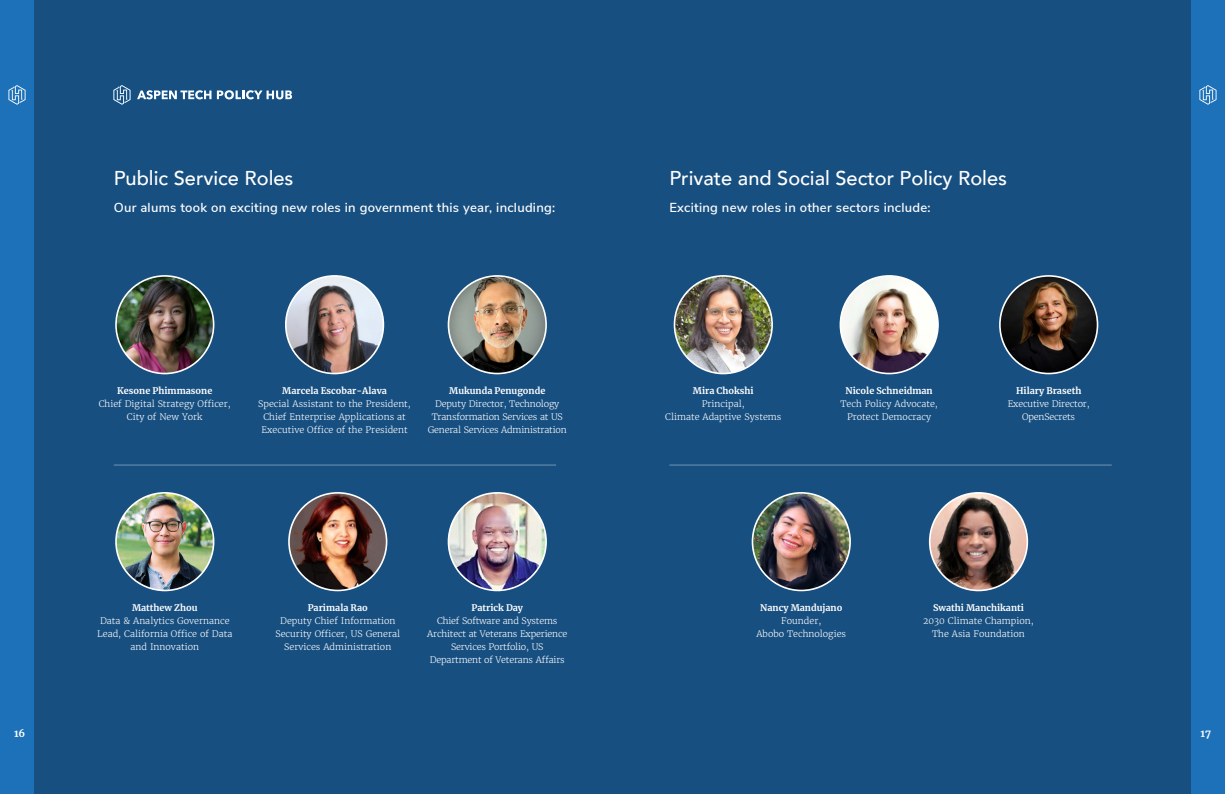
<style>
.page{position:relative;width:1225px;height:794px;background:#fff}
.page>*{position:absolute;margin:0;border:0;box-sizing:border-box;transform-origin:0 0}
.t1{font:500 20px "Avenir";color:#fff}
.t2{font:600 13px "Nunito Sans";letter-spacing:.02em;color:#fff}
.t3{font:700 10px "Merriweather";color:#fff}
.t4{font:300 9px/13px "Merriweather";color:#fff;text-align:center}
.t5{font:300 9px/13px "Merriweather";letter-spacing:-.02em;color:#fff;text-align:center}
.t6{font:700 9px "Merriweather";color:#fff}
</style>
<div class="page">
<div style="left:1191px;top:0;width:34px;height:794px;background:#1d71b8"></div>
<svg style="left:1199px;top:85px;width:17px;height:20px"></svg>
<div style="left:0;top:0;width:34px;height:794px;background:#1d71b8"></div>
<svg style="left:8px;top:85px;width:18px;height:20px"></svg>
<div style="left:34px;top:0;width:1157px;height:794px;background:#174f81"></div>
<img style="left:286px;top:276px;width:97px;height:97px;border-radius:49px">
<div style="left:285px;top:275px;width:99px;height:99px;border:2px solid #fff;border-radius:50%"></div>
<img style="left:840px;top:276px;width:98px;height:97px;border-radius:49px">
<div style="left:839px;top:275px;width:100px;height:99px;border:2px solid #fff;border-radius:50%"></div>
<img style="left:116px;top:276px;width:98px;height:97px;border-radius:49px">
<div style="left:115px;top:275px;width:99px;height:99px;border:2px solid #fff;border-radius:50%"></div>
<img style="left:674px;top:276px;width:98px;height:97px;border-radius:49px">
<div style="left:673px;top:275px;width:100px;height:99px;border:2px solid #fff;border-radius:50%"></div>
<img style="left:289px;top:493px;width:97px;height:97px;border-radius:49px">
<div style="left:288px;top:492px;width:99px;height:99px;border:2px solid #fff;border-radius:50%"></div>
<img style="left:929px;top:493px;width:98px;height:97px;border-radius:49px">
<div style="left:929px;top:492px;width:99px;height:99px;border:2px solid #fff;border-radius:50%"></div>
<img style="left:448px;top:493px;width:98px;height:97px;border-radius:49px">
<div style="left:448px;top:492px;width:99px;height:99px;border:2px solid #fff;border-radius:50%"></div>
<img style="left:448px;top:276px;width:98px;height:97px;border-radius:49px">
<div style="left:448px;top:275px;width:99px;height:99px;border:2px solid #fff;border-radius:50%"></div>
<img style="left:1000px;top:276px;width:97px;height:97px;border-radius:49px">
<div style="left:999px;top:275px;width:99px;height:99px;border:2px solid #fff;border-radius:50%"></div>
<img style="left:116px;top:493px;width:98px;height:97px;border-radius:49px">
<div style="left:115px;top:492px;width:99px;height:99px;border:2px solid #fff;border-radius:50%"></div>
<img style="left:752px;top:493px;width:98px;height:97px;border-radius:49px">
<div style="left:751px;top:492px;width:100px;height:99px;border:2px solid #fff;border-radius:50%"></div>
<svg style="left:113px;top:85px;width:17px;height:20px"></svg>
<svg style="left:137px;top:90px;width:74px;height:9px"></svg>
<svg style="left:217px;top:90px;width:75px;height:9px"></svg>
<hr style="left:114px;top:465px;width:442px;height:1px;background:#fff">
<hr style="left:669px;top:465px;width:442px;height:1px;background:#fff">
<h1 class="t1" style="left:114px;top:160px;width:181px">Public Service Roles</h1>
<h1 class="t1" style="left:669px;top:160px;width:339px">Private and Social Sector Policy Roles</h1>
<h2 class="t2" style="left:114px;top:198px;width:443px">Our alums took on exciting new roles in government this year, including:</h2>
<h2 class="t2" style="left:669px;top:198px;width:263px">Exciting new roles in other sectors include:</h2>
<p class="t6" style="left:117px;top:384px;width:97px">Kesone Phimmasone</p>
<p class="t4" style="left:99px;top:397px;width:134px">Chief Digital Strategy Officer,<br>City of New York</p>
<p class="t6" style="left:282px;top:384px;width:106px">Marcela Escobar-Alava</p>
<p class="t4" style="left:258px;top:397px;width:154px">Special Assistant to the President,<br>Chief Enterprise Applications at<br>Executive Office of the President</p>
<p class="t6" style="left:449px;top:384px;width:98px">Mukunda Penugonde</p>
<p class="t5" style="left:428px;top:397px;width:140px">Deputy Director, Technology<br>Transformation Services at US<br>General Services Administration</p>
<p class="t6" style="left:693px;top:384px;width:62px">Mira Chokshi</p>
<p class="t4" style="left:665px;top:397px;width:118px">Principal,<br>Climate Adaptive Systems</p>
<p class="t6" style="left:845px;top:384px;width:89px">Nicole Schneidman</p>
<p class="t4" style="left:840px;top:397px;width:99px">Tech Policy Advocate,<br>Protect Democracy</p>
<p class="t6" style="left:1016px;top:384px;width:67px">Hilary Braseth</p>
<p class="t5" style="left:1007px;top:397px;width:84px">Executive Director,<br>OpenSecrets</p>
<p class="t6" style="left:132px;top:601px;width:67px">Matthew Zhou</p>
<p class="t4" style="left:97px;top:614px;width:137px">Data &amp; Analytics Governance<br>Lead, California Office of Data and Innovation</p>
<p class="t6" style="left:308px;top:601px;width:62px">Parimala Rao</p>
<p class="t4" style="left:275px;top:614px;width:126px">Deputy Chief Information<br>Security Officer, US General<br>Services Administration</p>
<p class="t6" style="left:471px;top:601px;width:53px">Patrick Day</p>
<p class="t5" style="left:427px;top:614px;width:141px">Chief Software and Systems<br>Architect at Veterans Experience<br>Services Portfolio, US<br>Department of Veterans Affairs</p>
<p class="t6" style="left:760px;top:601px;width:84px">Nancy Mandujano</p>
<p class="t4" style="left:756px;top:614px;width:91px">Founder,<br>Abobo Technologies</p>
<p class="t6" style="left:933px;top:601px;width:92px">Swathi Manchikanti</p>
<p class="t4" style="left:923px;top:614px;width:112px">2030 Climate Champion,<br>The Asia Foundation</p>
<p class="t3" style="left:14px;top:726px;width:13px">16</p>
<p class="t3" style="left:1200px;top:726px;width:12px">17</p>
</div>
